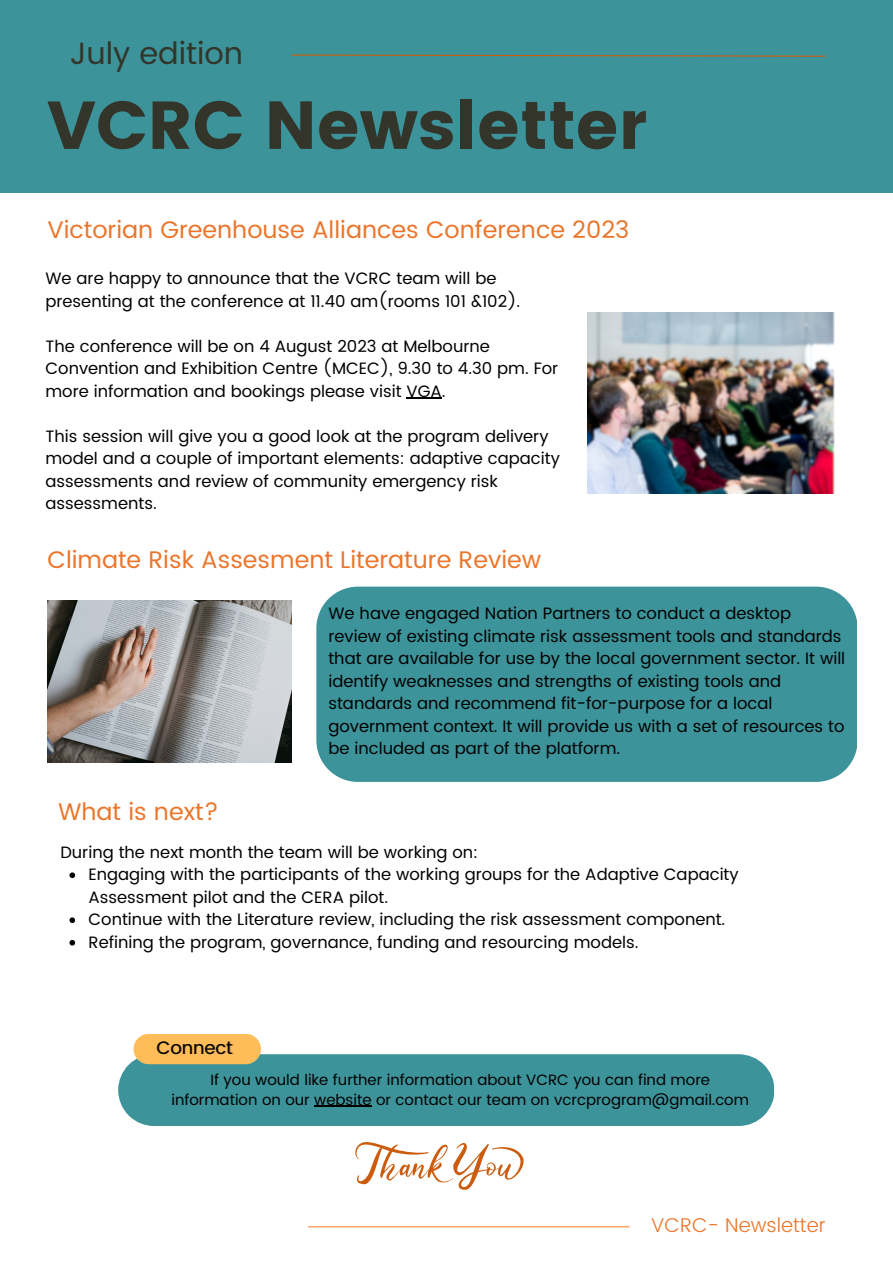
<style>
.page{position:relative;width:893px;height:1264px;background:#fff}
.page>*{position:absolute;margin:0;border:0;box-sizing:border-box;transform-origin:0 0}
.t1{font:67.5px "Poppins";color:#33352a}
.t2{font:30.6px "Poppins";color:#33352a}
.t3{font:24px "Poppins";color:#eb762b}
.t4{font:300 19.95px "Poppins";color:#eb762b}
.t5{font:18px "Poppins";color:#000}
.t6{font:16.5px/22.5px "Poppins";color:#000}
.t7{font:15px/20.2px "Poppins";color:#000;text-align:center}
</style>
<div class="page">
<div style="left:0;top:0;width:892px;height:193px;background:#3c939a"></div>
<svg style="left:291px;top:54px;width:535px;height:3px"></svg>
<hr style="left:308px;top:1226px;width:321px;height:1px;background:#ff873c">
<svg style="left:355px;top:1142px;width:169px;height:48px"></svg>
<div style="left:316px;top:586px;width:541px;height:196px;background:#3c939a"></div>
<img style="left:587px;top:313px;width:247px;height:180px">
<div style="left:118px;top:1054px;width:656px;height:71px;background:#3c939a"></div>
<div style="left:133px;top:1034px;width:128px;height:30px;background:#ffbd59"></div>
<img style="left:47px;top:601px;width:244px;height:162px">
<hr style="left:406px;top:398px;width:36px;height:1px;background:#000">
<svg style="left:69px;top:872px;width:6px;height:6px"></svg>
<svg style="left:69px;top:917px;width:6px;height:6px"></svg>
<svg style="left:69px;top:939px;width:6px;height:6px"></svg>
<hr style="left:314px;top:1105px;width:57px;height:1px;background:#000">
<p class="t2" style="left:70px;top:36px;width:175px">July edition</p>
<p class="t1" style="left:47px;top:86px;width:601px">VCRC Newsletter</p>
<p class="t3" style="left:47px;top:215px;width:583px">Victorian Greenhouse Alliances Conference 2023</p>
<p class="t6" style="left:45px;top:267px;width:476px">We are happy to announce that the VCRC team will be presenting at the conference at 11.40 am(rooms 101 &amp;102).</p>
<p class="t6" style="left:45px;top:335px;width:514px">The conference will be on 4 August 2023 at Melbourne<br>Convention and Exhibition Centre (MCEC), 9.30 to 4.30 pm. For more information and bookings please visit VGA.</p>
<p class="t6" style="left:45px;top:424px;width:516px">This session will give you a good look at the program delivery model and a couple of important elements: adaptive capacity assessments and review of community emergency risk assessments.</p>
<p class="t3" style="left:47px;top:545px;width:495px">Climate Risk Assesment Literature Review</p>
<p class="t6" style="left:328px;top:602px;width:518px">We have engaged Nation Partners to conduct a desktop review of existing climate risk assessment tools and standards that are available for use by the local government sector. It will identify weaknesses and strengths of existing tools and standards and recommend fit-for-purpose for a local government context. It will provide us with a set of resources to be included as part of the platform.</p>
<p class="t3" style="left:58px;top:798px;width:162px">What is next?</p>
<p class="t6" style="left:60px;top:840px;width:419px">During the next month the team will be working on:</p>
<p class="t6" style="left:88px;top:863px;width:651px">Engaging with the participants of the working groups for the Adaptive Capacity<br>Assessment pilot and the CERA pilot.</p>
<p class="t6" style="left:88px;top:908px;width:638px">Continue with the Literature review, including the risk assessment component.</p>
<p class="t6" style="left:88px;top:930px;width:551px">Refining the program, governance, funding and resourcing models.</p>
<p class="t5" style="left:156px;top:1036px;width:78px">Connect</p>
<p class="t7" style="left:171px;top:1069px;width:579px">If you would like further information about VCRC you can find more information on our website or contact our team on vcrcprogram@gmail.com</p>
<p class="t4" style="left:651px;top:1213px;width:176px">VCRC- Newsletter</p>
</div>
